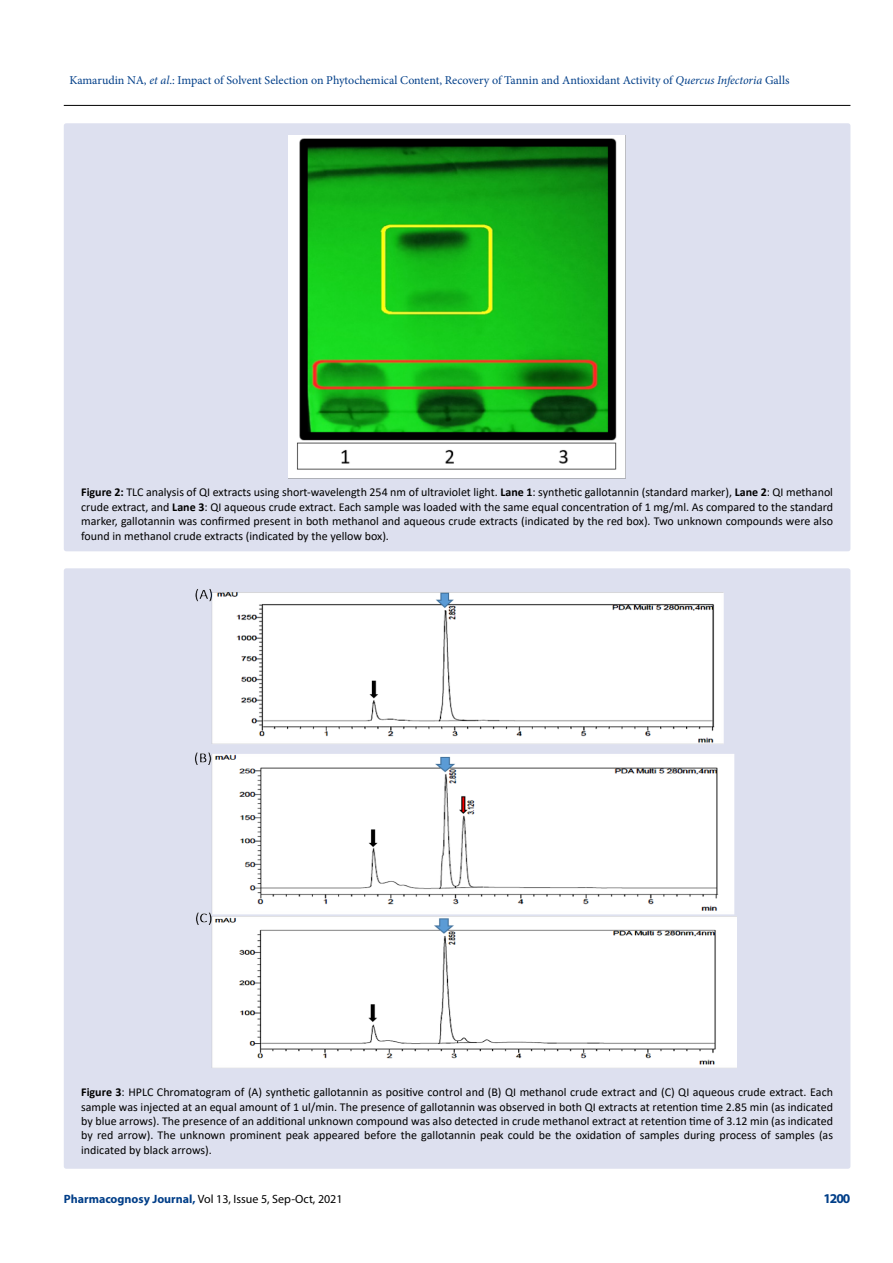
<style>
.page{position:relative;width:893px;height:1263px;background:#fff}
.page>*{position:absolute;margin:0;border:0;box-sizing:border-box;transform-origin:0 0}
.t1{font:700 13.5px "Myriad Pro";color:#003e88}
.t2{font:12px/14.4px "Calibri";color:#000;text-align:justify}
.t3{font:12px "Minion Pro";color:#003e88}
.t4{font:12px "Myriad Pro";color:#000}
.s1{font-style:italic}
.s2{font-weight:700}
.s3{font-weight:700;color:#003e88}
</style>
<div class="page">
<hr style="left:64px;top:105px;width:786px;height:1px;background:#000">
<div style="left:64px;top:568px;width:786px;height:601px;background:#dde0ef;border-radius:2px"></div>
<img style="left:195px;top:589px;width:542px;height:479px">
<div style="left:64px;top:123px;width:786px;height:428px;background:#dde0ef;border-radius:2px"></div>
<img style="left:288px;top:135px;width:338px;height:344px">
<p class="t3" style="left:69px;top:72px;width:721px">Kamarudin NA, <span class="s1">et al</span>.: Impact of Solvent Selection on Phytochemical Content, Recovery of Tannin and Antioxidant Activity of <span class="s1">Quercus Infectoria</span> Galls</p>
<p class="t2" style="left:81px;top:485px;width:753px"><span class="s2">Figure 2:</span> TLC analysis of QI extracts using short-wavelength 254 nm of ultraviolet light. <span class="s2">Lane 1</span>: synthetic gallotannin (standard marker), <span class="s2">Lane 2</span>: QI methanol crude extract, and <span class="s2">Lane 3</span>: QI aqueous crude extract. Each sample was loaded with the same equal concentration of 1 mg/ml. As compared to the standard marker, gallotannin was confirmed present in both methanol and aqueous crude extracts (indicated by the red box). Two unknown compounds were also found in methanol crude extracts (indicated by the yellow box).</p>
<p class="t2" style="left:81px;top:1085px;width:753px"><span class="s2">Figure 3</span>: HPLC Chromatogram of (A) synthetic gallotannin as positive control and (B) QI methanol crude extract and (C) QI aqueous crude extract. Each sample was injected at an equal amount of 1 ul/min. The presence of gallotannin was observed in both QI extracts at retention time 2.85 min (as indicated by blue arrows). The presence of an additional unknown compound was also detected in crude methanol extract at retention time of 3.12 min (as indicated by red arrow). The unknown prominent peak appeared before the gallotannin peak could be the oxidation of samples during process of samples (as indicated by black arrows).</p>
<p class="t4" style="left:64px;top:1191px;width:280px"><span class="s3">Pharmacognosy Journal,</span> Vol 13, Issue 5, Sep-Oct, 2021</p>
<p class="t1" style="left:823px;top:1189px;width:29px">1200</p>
</div>
